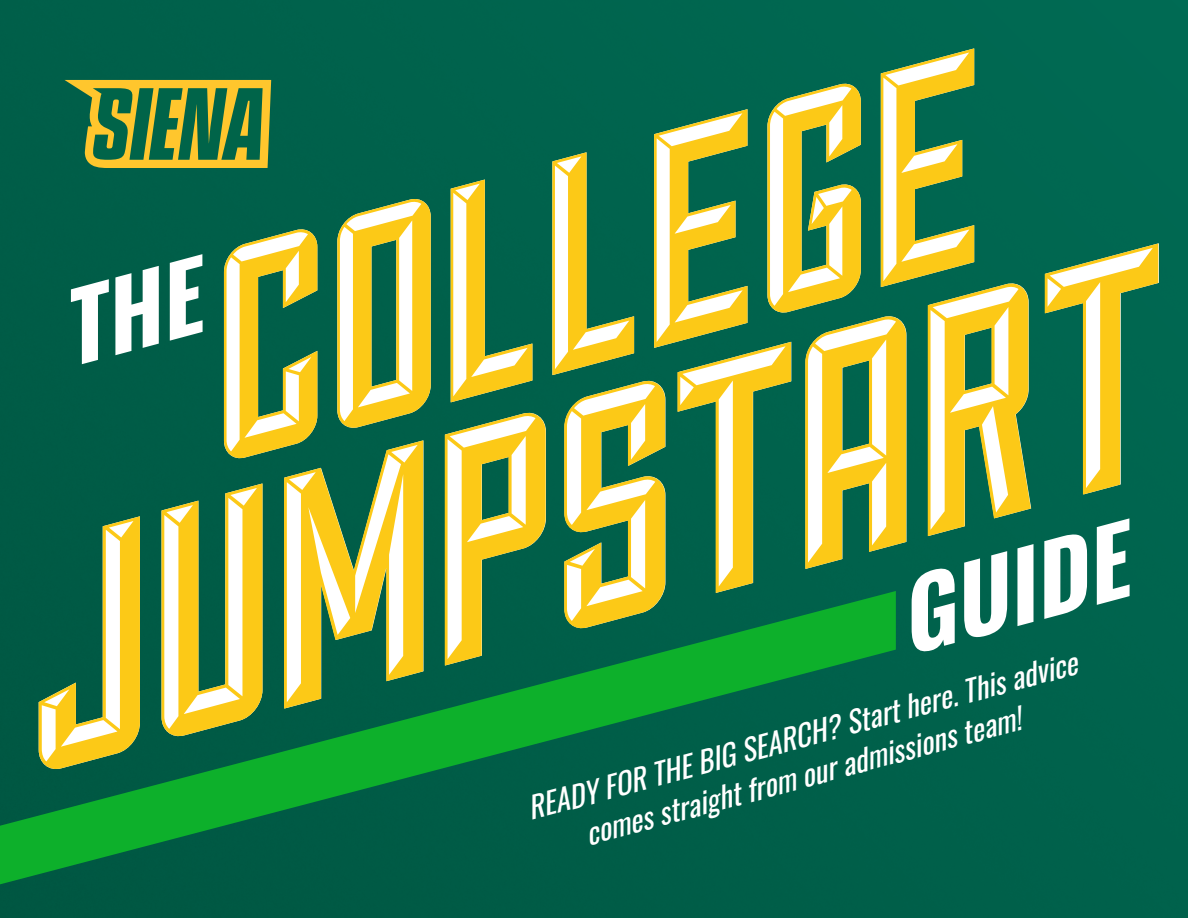
<style>
.page{position:relative;width:1188px;height:918px;background:#00624c}
.page>*{position:absolute;margin:0;border:0;box-sizing:border-box;transform-origin:0 0}
.t1{font:italic 318.75px "Sullivan Fill";color:#fff}
.t2{font:italic 294.9px "Sullivan Fill";color:#fff}
.t3{font:italic 700 92.7px "Oswald";color:#fff}
.t4{font:italic 29.55px/39.3px "Oswald";color:#fff}
</style>
<div class="page">
<svg style="left:0;top:591px;width:896px;height:293px;fill:#005d46"></svg>
<svg style="left:64px;top:80px;width:207px;height:88px"></svg>
<div style="left:71px;top:254px;width:132px;height:113px;background:#005d48"></div>
<h2 class="t2" style="left:152px;top:230px;width:796px;rotate:-15deg">COLLEGE</h2>
<h1 class="t1" style="left:-39px;top:523px;width:1181px;rotate:-15deg">JUMPSTART</h1>
<h3 class="t3" style="left:885px;top:572px;width:234px;rotate:-15deg">GUIDE</h3>
<p class="t4" style="left:570px;top:774px;width:520px;text-indent:-50px;rotate:-15deg">READY FOR THE BIG SEARCH? Start here. This advice comes straight from our admissions team!</p>
</div>
